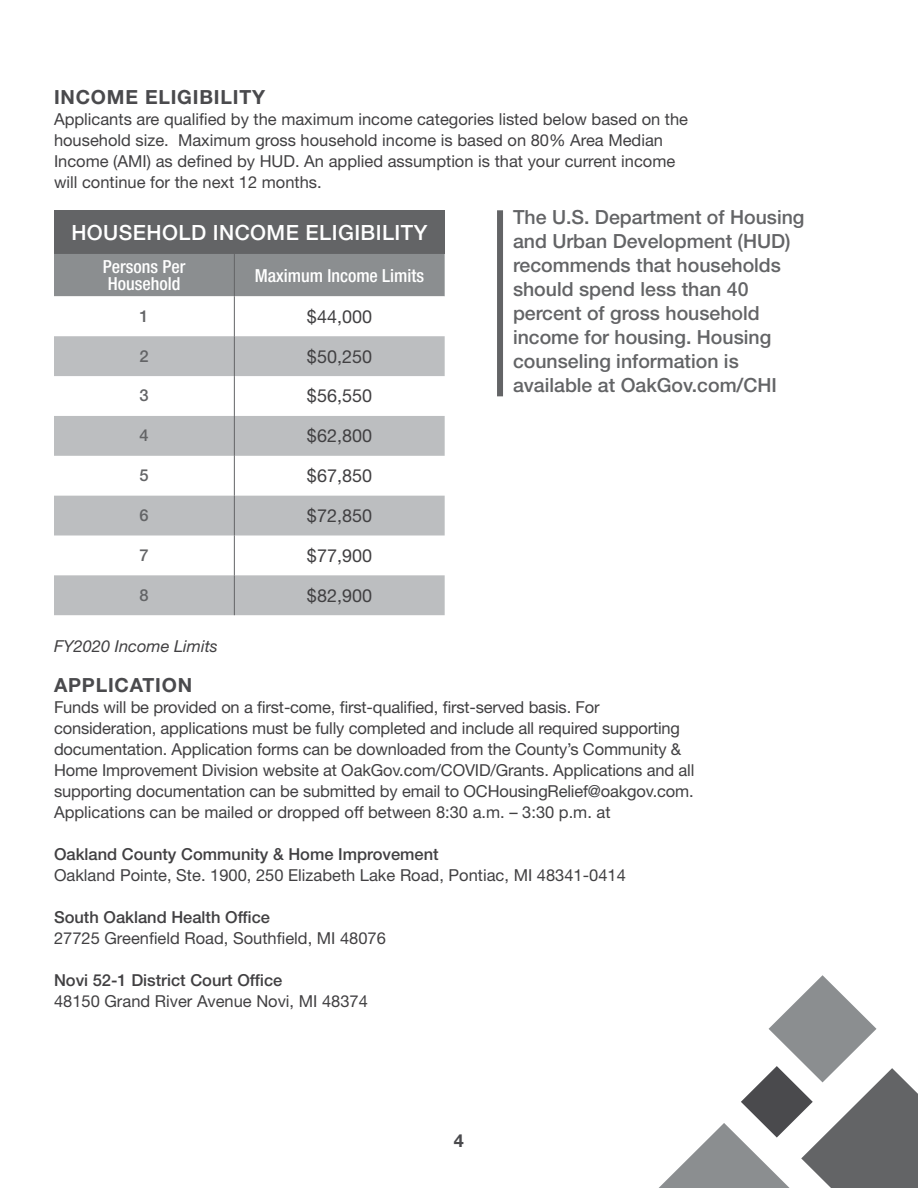
<style>
.page{position:relative;width:918px;height:1188px;background:#fff}
.page>*{position:absolute;margin:0;border:0;box-sizing:border-box;transform-origin:0 0}
.t1{font:500 21px "Helvetica Neue LT Std";letter-spacing:.02em;color:#fff}
.t2{font:500 19.5px/24px "Helvetica Neue LT Std";color:#636466}
.t3{font:700 19.5px "Helvetica Neue LT Std";letter-spacing:.04em;color:#4a4a4d}
.t4{font:18px "Helvetica Neue LT Std";color:#414042}
.t5{font:500 condensed 18px/17.5px "Helvetica Neue LT Std";color:#fff}
.t6{font:700 18px "Helvetica Neue LT Std";color:#4a4a4d}
.t7{font:16.5px/21px "Helvetica Neue LT Std";color:#414042}
.t8{font:500 16.5px "Helvetica Neue LT Std";color:#414042}
.t9{font:italic 16.5px "Helvetica Neue LT Std";color:#414042}
.t10{font:500 16.5px "Helvetica Neue LT Std";color:#636466}
</style>
<div class="page">
<svg style="left:659px;top:975px;width:259px;height:213px"></svg>
<div style="left:54px;top:210px;width:391px;height:44px;background:#636466"></div>
<div style="left:54px;top:254px;width:391px;height:42px;background:#8b8e90"></div>
<svg style="left:54px;top:336px;width:391px;height:279px;fill:#bcbec0"></svg>
<hr style="left:234px;top:254px;width:1px;height:42px;background:#636466">
<hr style="left:234px;top:296px;width:1px;height:40px;background:#636466">
<hr style="left:234px;top:336px;width:1px;height:40px;background:#636466">
<hr style="left:234px;top:376px;width:1px;height:40px;background:#636466">
<hr style="left:234px;top:416px;width:1px;height:40px;background:#636466">
<hr style="left:234px;top:456px;width:1px;height:40px;background:#636466">
<hr style="left:234px;top:496px;width:1px;height:40px;background:#636466">
<hr style="left:234px;top:536px;width:1px;height:39px;background:#636466">
<hr style="left:234px;top:575px;width:1px;height:40px;background:#636466">
<div style="left:497px;top:210px;width:6px;height:186px;background:#636466"></div>
<p class="t3" style="left:54px;top:85px;width:213px">INCOME ELIGIBILITY</p>
<p class="t7" style="left:54px;top:108px;width:636px">Applicants are qualified by the maximum income categories listed below based on the household size. Maximum gross household income is based on 80% Area Median Income (AMI) as defined by HUD. An applied assumption is that your current income will continue for the next 12 months.</p>
<p class="t1" style="left:71px;top:220px;width:357px">HOUSEHOLD INCOME ELIGIBILITY</p>
<p class="t5" style="left:103px;top:257px;width:84px">Persons Per<br>Household</p>
<p class="t5" style="left:255px;top:266px;width:171px">Maximum Income Limits</p>
<p class="t10" style="left:140px;top:306px;width:11px">1</p>
<p class="t4" style="left:307px;top:306px;width:67px">$44,000</p>
<p class="t10" style="left:140px;top:346px;width:11px">2</p>
<p class="t4" style="left:307px;top:345px;width:67px">$50,250</p>
<p class="t10" style="left:140px;top:386px;width:11px">3</p>
<p class="t4" style="left:307px;top:385px;width:67px">$56,550</p>
<p class="t10" style="left:140px;top:426px;width:11px">4</p>
<p class="t4" style="left:307px;top:425px;width:67px">$62,800</p>
<p class="t10" style="left:140px;top:465px;width:11px">5</p>
<p class="t4" style="left:307px;top:465px;width:67px">$67,850</p>
<p class="t10" style="left:140px;top:505px;width:11px">6</p>
<p class="t4" style="left:307px;top:505px;width:67px">$72,850</p>
<p class="t10" style="left:140px;top:545px;width:11px">7</p>
<p class="t4" style="left:307px;top:545px;width:67px">$77,900</p>
<p class="t10" style="left:140px;top:585px;width:11px">8</p>
<p class="t4" style="left:307px;top:585px;width:67px">$82,900</p>
<p class="t9" style="left:54px;top:636px;width:165px">FY2020 Income Limits</p>
<p class="t2" style="left:513px;top:205px;width:293px">The U.S. Department of Housing and Urban Development (HUD) recommends that households should spend less than 40 percent of gross household income for housing. Housing counseling information is available at OakGov.com/CHI</p>
<p class="t3" style="left:54px;top:673px;width:140px">APPLICATION</p>
<p class="t7" style="left:54px;top:696px;width:642px">Funds will be provided on a first-come, first-qualified, first-served basis. For consideration, applications must be fully completed and include all required supporting documentation. Application forms can be downloaded from the County’s Community &amp; Home Improvement Division website at OakGov.com/COVID/Grants. Applications and all supporting documentation can be submitted by email to OCHousingRelief@oakgov.com.<br>Applications can be mailed or dropped off between 8:30 a.m. – 3:30 p.m. at</p>
<p class="t8" style="left:54px;top:844px;width:386px">Oakland County Community &amp; Home Improvement</p>
<p class="t7" style="left:54px;top:864px;width:573px">Oakland Pointe, Ste. 1900, 250 Elizabeth Lake Road, Pontiac, MI 48341-0414</p>
<p class="t8" style="left:54px;top:907px;width:218px">South Oakland Health Office</p>
<p class="t7" style="left:54px;top:927px;width:333px">27725 Greenfield Road, Southfield, MI 48076</p>
<p class="t8" style="left:54px;top:970px;width:230px">Novi 52-1 District Court Office</p>
<p class="t7" style="left:54px;top:990px;width:315px">48150 Grand River Avenue Novi, MI 48374</p>
<p class="t6" style="left:454px;top:1129px;width:12px">4</p>
</div>
